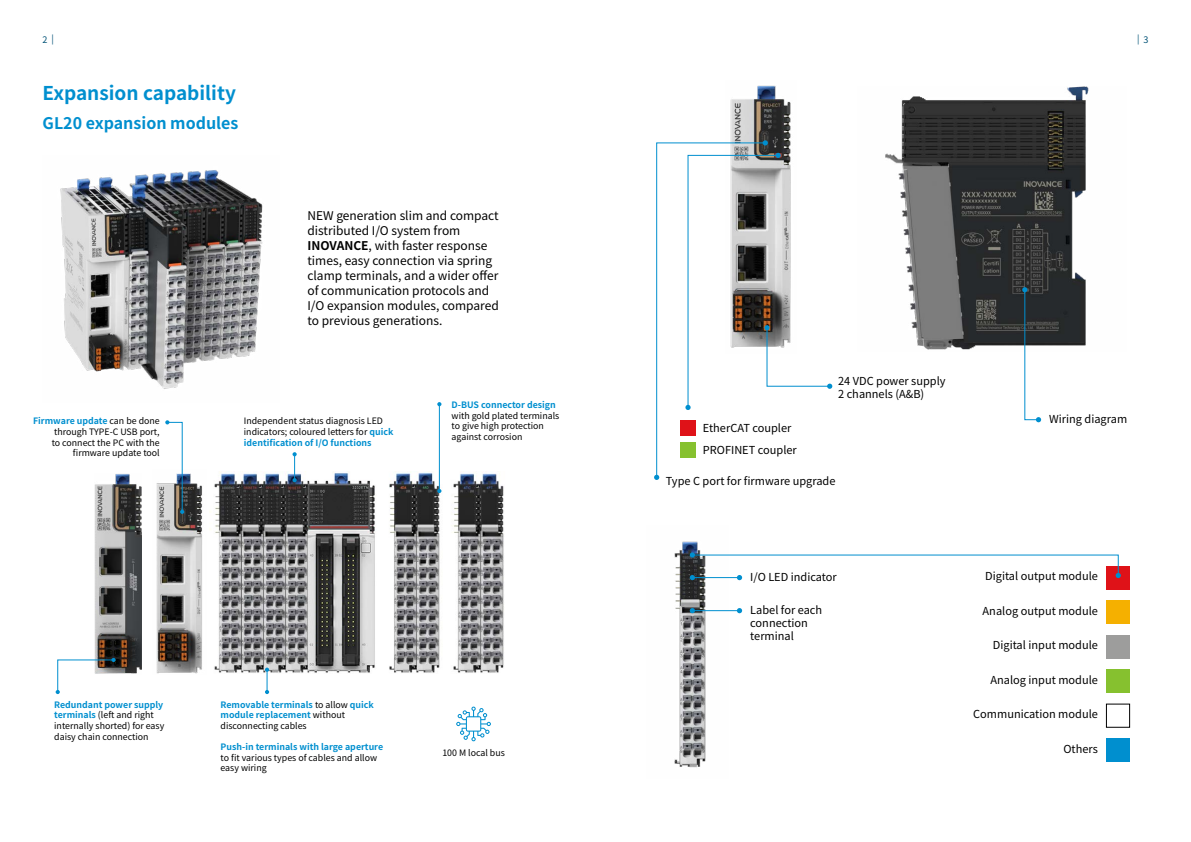
<style>
.page{position:relative;width:1191px;height:842px;background:#fff}
.page>*{position:absolute;margin:0;border:0;box-sizing:border-box;transform-origin:0 0}
.t1{font:700 19px "Source Han Sans CN";color:#008fcf}
.t2{font:700 16px "Source Han Sans CN";color:#008fcf}
.t3{font:12px/15px "Source Han Sans CN";color:#000}
.t4{font:11px/13.2px "Source Han Sans CN";color:#000}
.t5{font:9px "Source Han Sans CN";color:#025377}
.t6{font:8.8px/10.6px "Source Han Sans CN";color:#000}
.t7{font:700 8.8px/10.6px "Source Han Sans CN";color:#008fcf}
.s1{font-weight:700}
.s2{font-weight:700;color:#008fcf}
.s3{font-weight:400;color:#000}
</style>
<div class="page">
<img style="left:60px;top:170px;width:203px;height:219px">
<img style="left:209px;top:471px;width:166px;height:202px">
<img style="left:389px;top:471px;width:115px;height:202px">
<img style="left:156px;top:473px;width:47px;height:201px">
<img style="left:95px;top:474px;width:46px;height:200px">
<svg style="left:265px;top:668px;width:4px;height:26px"></svg>
<svg style="left:165px;top:420px;width:19px;height:94px"></svg>
<svg style="left:56px;top:658px;width:60px;height:36px"></svg>
<svg style="left:292px;top:452px;width:5px;height:30px"></svg>
<hr style="left:439px;top:404px;width:1px;height:87px;background:#008fcf">
<svg style="left:437px;top:489px;width:4px;height:4px"></svg>
<svg style="left:437px;top:402px;width:4px;height:4px"></svg>
<svg style="left:456px;top:707px;width:35px;height:34px"></svg>
<img style="left:730px;top:85px;width:61px;height:55px">
<img style="left:674px;top:541px;width:54px;height:227px">
<img style="left:885px;top:87px;width:204px;height:263px">
<svg style="left:654px;top:140px;width:178px;height:340px"></svg>
<svg style="left:1022px;top:287px;width:19px;height:135px"></svg>
<div style="left:680px;top:420px;width:15px;height:15px;background:#df1218"></div>
<div style="left:1106px;top:566px;width:23px;height:23px;background:#df1218"></div>
<div style="left:680px;top:443px;width:15px;height:15px;background:#86c12f"></div>
<div style="left:1106px;top:601px;width:23px;height:23px;background:#f5b000"></div>
<div style="left:1106px;top:635px;width:23px;height:23px;background:#9d9d9c"></div>
<div style="left:1106px;top:670px;width:23px;height:23px;background:#86c12f"></div>
<div style="left:1106px;top:704px;width:24px;height:24px;border:1px solid #000"></div>
<div style="left:1106px;top:738px;width:23px;height:24px;background:#008fcf"></div>
<svg style="left:690px;top:552px;width:430px;height:28px"></svg>
<hr style="left:692px;top:610px;width:47px;height:1px;background:#008fcf">
<svg style="left:737px;top:608px;width:5px;height:5px"></svg>
<svg style="left:690px;top:608px;width:5px;height:5px"></svg>
<p class="t5" style="left:43px;top:34px;width:13px">2 |</p>
<p class="t5" style="left:1137px;top:34px;width:13px">| 3</p>
<h1 class="t1" style="left:43px;top:83px;width:195px">Expansion capability</h1>
<h2 class="t2" style="left:43px;top:114px;width:197px">GL20 expansion modules</h2>
<p class="t3" style="left:307px;top:208px;width:193px">NEW generation slim and compact distributed I/O system from<br><span class="s1">INOVANCE</span>, with faster response times, easy connection via spring clamp terminals, and a wider offer of communication protocols and<br>I/O expansion modules, compared to previous generations.</p>
<p class="t6" style="left:33px;top:416px;width:128px;text-align:right"><span class="s2">Firmware update</span> can be done through TYPE-C USB port,<br>to connect the PC with the firmware update tool</p>
<p class="t6" style="left:244px;top:416px;width:151px">Independent status diagnosis LED indicators; coloured letters for <span class="s2">quick identification of I/O functions</span></p>
<p class="t7" style="left:451px;top:400px;width:106px">D-BUS connector design</p>
<p class="t6" style="left:451px;top:410px;width:109px">with gold plated terminals to give high protection against corrosion</p>
<p class="t6" style="left:54px;top:699px;width:112px"><span class="s2">Redundant power supply terminals</span> (left and right internally shorted) for easy daisy chain connection</p>
<p class="t7" style="left:220px;top:699px;width:155px">Removable terminals <span class="s3">to allow</span> quick module replacement <span class="s3">without disconnecting cables</span></p>
<p class="t7" style="left:220px;top:742px;width:164px">Push-in terminals with large aperture</p>
<p class="t6" style="left:220px;top:752px;width:158px">to fit various types of cables and allow easy wiring</p>
<p class="t6" style="left:442px;top:748px;width:64px">100 M local bus</p>
<p class="t4" style="left:703px;top:421px;width:90px">EtherCAT coupler</p>
<p class="t4" style="left:703px;top:444px;width:95px">PROFINET coupler</p>
<p class="t4" style="left:838px;top:374px;width:109px">24 VDC power supply<br>2 channels (A&amp;B)</p>
<p class="t4" style="left:666px;top:474px;width:171px">Type C port for firmware upgrade</p>
<p class="t4" style="left:1049px;top:412px;width:79px">Wiring diagram</p>
<p class="t4" style="left:750px;top:570px;width:88px">I/O LED indicator</p>
<p class="t4" style="left:985px;top:570px;width:114px">Digital output module</p>
<p class="t4" style="left:750px;top:604px;width:73px">Label for each connection terminal</p>
<p class="t4" style="left:982px;top:605px;width:117px">Analog output module</p>
<p class="t4" style="left:993px;top:639px;width:106px">Digital input module</p>
<p class="t4" style="left:990px;top:673px;width:109px">Analog input module</p>
<p class="t4" style="left:973px;top:708px;width:126px">Communication module</p>
<p class="t4" style="left:1063px;top:742px;width:36px">Others</p>
</div>
